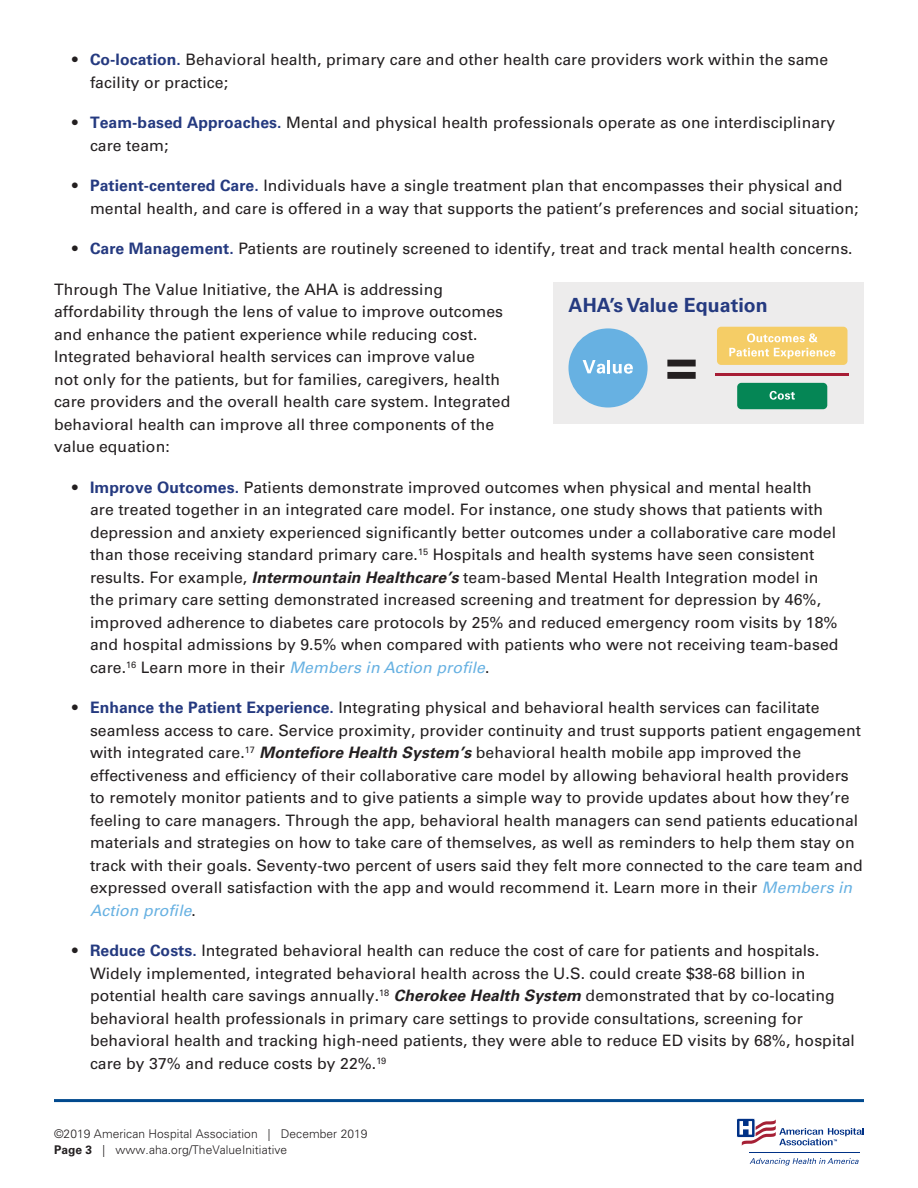
<style>
.page{position:relative;width:918px;height:1188px;background:#fff}
.page>*{position:absolute;margin:0;border:0;box-sizing:border-box;transform-origin:0 0}
.t1{font:700 19.5px "Univers LT Std";letter-spacing:.005em;color:#253a80}
.t2{font:15.75px/22.5px "Univers LT Std";letter-spacing:.005em;color:#231f20}
.t3{font:300 12px/16.5px "Univers LT Std";letter-spacing:.005em;color:#231f20}
.s1{font-weight:700;color:#253a80}
.s2{font-weight:700;font-style:italic}
.s3{font-style:italic;color:#67b1e2}
.s4{font-weight:700}
</style>
<div class="page">
<hr style="left:54px;top:1099px;width:810px;height:3px;background:#01498e">
<hr style="left:749px;top:1152px;width:111px;height:1px;background:#003186">
<svg style="left:750px;top:1158px;width:109px;height:8px"></svg>
<svg style="left:736px;top:1118px;width:128px;height:28px"></svg>
<div style="left:553px;top:283px;width:311px;height:141px;background:#edecec"></div>
<div style="left:568px;top:328px;width:80px;height:80px;background:#67b1e2;border-radius:50%"></div>
<svg style="left:583px;top:360px;width:50px;height:14px"></svg>
<svg style="left:667px;top:360px;width:29px;height:19px"></svg>
<hr style="left:715px;top:373px;width:134px;height:2px;background:#a71d35">
<div style="left:717px;top:327px;width:130px;height:38px;background:#f5cd66;border-radius:4px"></div>
<svg style="left:747px;top:333px;width:71px;height:9px"></svg>
<svg style="left:729px;top:348px;width:106px;height:11px"></svg>
<div style="left:737px;top:383px;width:90px;height:26px;background:#058655;border-radius:4px"></div>
<svg style="left:770px;top:391px;width:25px;height:9px"></svg>
<p class="t2" style="left:90px;top:49px;width:740px;text-indent:-18px">• <span class="s1">Co-location.</span> Behavioral health, primary care and other health care providers work within the same facility or practice;</p>
<p class="t2" style="left:90px;top:112px;width:747px;text-indent:-18px">• <span class="s1">Team-based Approaches.</span> Mental and physical health professionals operate as one interdisciplinary care team;</p>
<p class="t2" style="left:90px;top:175px;width:770px;text-indent:-18px">• <span class="s1">Patient-centered Care.</span> Individuals have a single treatment plan that encompasses their physical and mental health, and care is offered in a way that supports the patient’s preferences and social situation;</p>
<p class="t2" style="left:72px;top:238px;width:782px">• <span class="s1">Care Management.</span> Patients are routinely screened to identify, treat and track mental health concerns.</p>
<p class="t2" style="left:54px;top:278px;width:458px">Through The Value Initiative, the AHA is addressing affordability through the lens of value to improve outcomes and enhance the patient experience while reducing cost.<br>Integrated behavioral health services can improve value<br>not only for the patients, but for families, caregivers, health care providers and the overall health care system. Integrated behavioral health can improve all three components of the value equation:</p>
<p class="t2" style="left:90px;top:476px;width:750px;text-indent:-18px">• <span class="s1">Improve Outcomes.</span> Patients demonstrate improved outcomes when physical and mental health are treated together in an integrated care model. For instance, one study shows that patients with depression and anxiety experienced significantly better outcomes under a collaborative care model than those receiving standard primary care.<sup>15</sup> Hospitals and health systems have seen consistent results. For example, <span class="s2">Intermountain Healthcare’s</span> team-based Mental Health Integration model in the primary care setting demonstrated increased screening and treatment for depression by 46%, improved adherence to diabetes care protocols by 25% and reduced emergency room visits by 18% and hospital admissions by 9.5% when compared with patients who were not receiving team-based care.<sup>16</sup> Learn more in their <span class="s3">Members in Action profile</span>.</p>
<p class="t2" style="left:90px;top:697px;width:774px;text-indent:-18px">• <span class="s1">Enhance the Patient Experience.</span> Integrating physical and behavioral health services can facilitate seamless access to care. Service proximity, provider continuity and trust supports patient engagement with integrated care.<sup>17</sup> <span class="s2">Montefiore Health System’s</span> behavioral health mobile app improved the effectiveness and efficiency of their collaborative care model by allowing behavioral health providers to remotely monitor patients and to give patients a simple way to provide updates about how they’re feeling to care managers. Through the app, behavioral health managers can send patients educational materials and strategies on how to take care of themselves, as well as reminders to help them stay on track with their goals. Seventy-two percent of users said they felt more connected to the care team and expressed overall satisfaction with the app and would recommend it. Learn more in their <span class="s3">Members in Action profile</span>.</p>
<p class="t2" style="left:90px;top:940px;width:767px;text-indent:-18px">• <span class="s1">Reduce Costs.</span> Integrated behavioral health can reduce the cost of care for patients and hospitals.<br>Widely implemented, integrated behavioral health across the U.S. could create $38-68 billion in potential health care savings annually.<sup>18</sup> <span class="s2">Cherokee Health System</span> demonstrated that by co-locating behavioral health professionals in primary care settings to provide consultations, screening for behavioral health and tracking high-need patients, they were able to reduce ED visits by 68%, hospital care by 37% and reduce costs by 22%.<sup>19</sup></p>
<p class="t1" style="left:568px;top:293px;width:201px">AHA’s Value Equation</p>
<p class="t3" style="left:54px;top:1125px;width:315px">©2019 American Hospital Association | December 2019<br><span class="s4">Page 3</span> | www.aha.org/TheValueInitiative</p>
</div>
